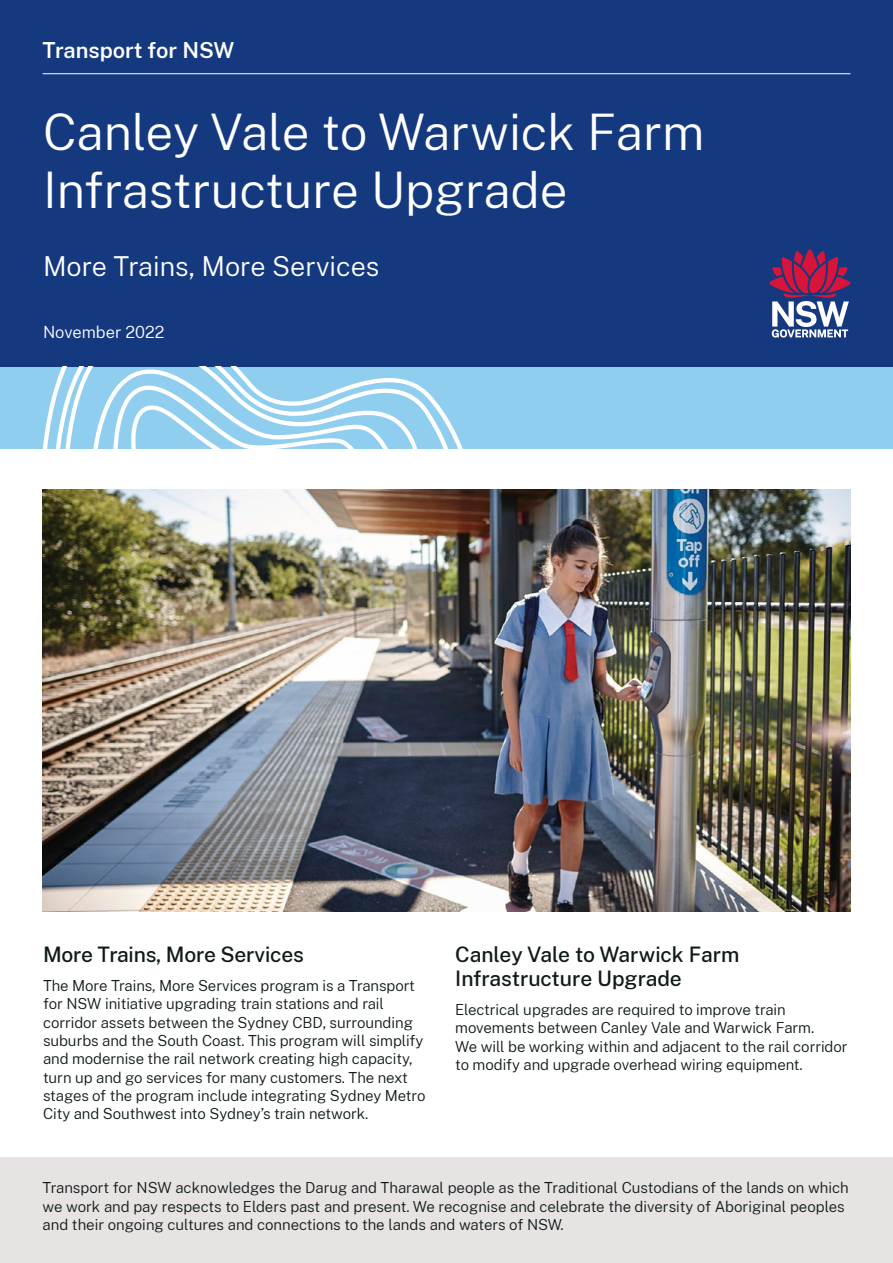
<style>
.page{position:relative;width:893px;height:1263px;background:#fff}
.page>*{position:absolute;margin:0;border:0;box-sizing:border-box;transform-origin:0 0}
.t1{font:300 49.5px/58.5px "Public Sans NSW";color:#fff}
.t2{font:300 27px "Public Sans NSW";color:#fff}
.t3{font:600 21.75px "Public Sans NSW";color:#fff}
.Heading_3__H3{font:500 21px/24px "Public Sans NSW";letter-spacing:-.01em;color:#0f1a18}
.t4{font:300 16.5px "Public Sans NSW";color:#fff}
.Heading_3__H3-2{font:300 15px/18.3px "Public Sans NSW";letter-spacing:-.005em;color:#0f1a18}
.Body{font:300 15px/18.3px "Public Sans NSW";color:#0f1a18}
</style>
<div class="page">
<div style="left:0;top:0;width:893px;height:370px;background:#15397f"></div>
<div style="left:0;top:367px;width:893px;height:82px;background:#90cef0"></div>
<svg style="left:43px;top:367px;width:420px;height:82px"></svg>
<hr style="left:43px;top:73px;width:807px;height:1px;background:#fff">
<div style="left:0;top:1157px;width:893px;height:106px;background:#e7e3e2"></div>
<svg style="left:769px;top:249px;width:81px;height:88px"></svg>
<img style="left:43px;top:490px;width:807px;height:422px">
<h3 class="t3" style="left:43px;top:34px;width:193px">Transport for NSW</h3>
<h1 class="t1" style="left:43px;top:100px;width:663px">Canley Vale to Warwick Farm<br>Infrastructure Upgrade</h1>
<h2 class="t2" style="left:43px;top:246px;width:338px">More Trains, More Services</h2>
<p class="t4" style="left:43px;top:319px;width:123px">November 2022</p>
<h3 class="Heading_3__H3" style="left:43px;top:941px;width:262px">More Trains, More Services</h3>
<h3 class="Heading_3__H3-2" style="left:43px;top:975px;width:384px">The More Trains, More Services program is a Transport for NSW initiative upgrading train stations and rail corridor assets between the Sydney CBD, surrounding suburbs and the South Coast. This program will simplify and modernise the rail network creating high capacity, turn up and go services for many customers. The next stages of the program include integrating Sydney Metro City and Southwest into Sydney’s train network.</h3>
<h3 class="Heading_3__H3" style="left:455px;top:941px;width:286px">Canley Vale to Warwick Farm<br>Infrastructure Upgrade</h3>
<h3 class="Heading_3__H3-2" style="left:455px;top:999px;width:394px">Electrical upgrades are required to improve train movements between Canley Vale and Warwick Farm.<br>We will be working within and adjacent to the rail corridor to modify and upgrade overhead wiring equipment.</h3>
<p class="Body" style="left:43px;top:1178px;width:808px">Transport for NSW acknowledges the Darug and Tharawal people as the Traditional Custodians of the lands on which we work and pay respects to Elders past and present. We recognise and celebrate the diversity of Aboriginal peoples and their ongoing cultures and connections to the lands and waters of NSW.</p>
</div>
